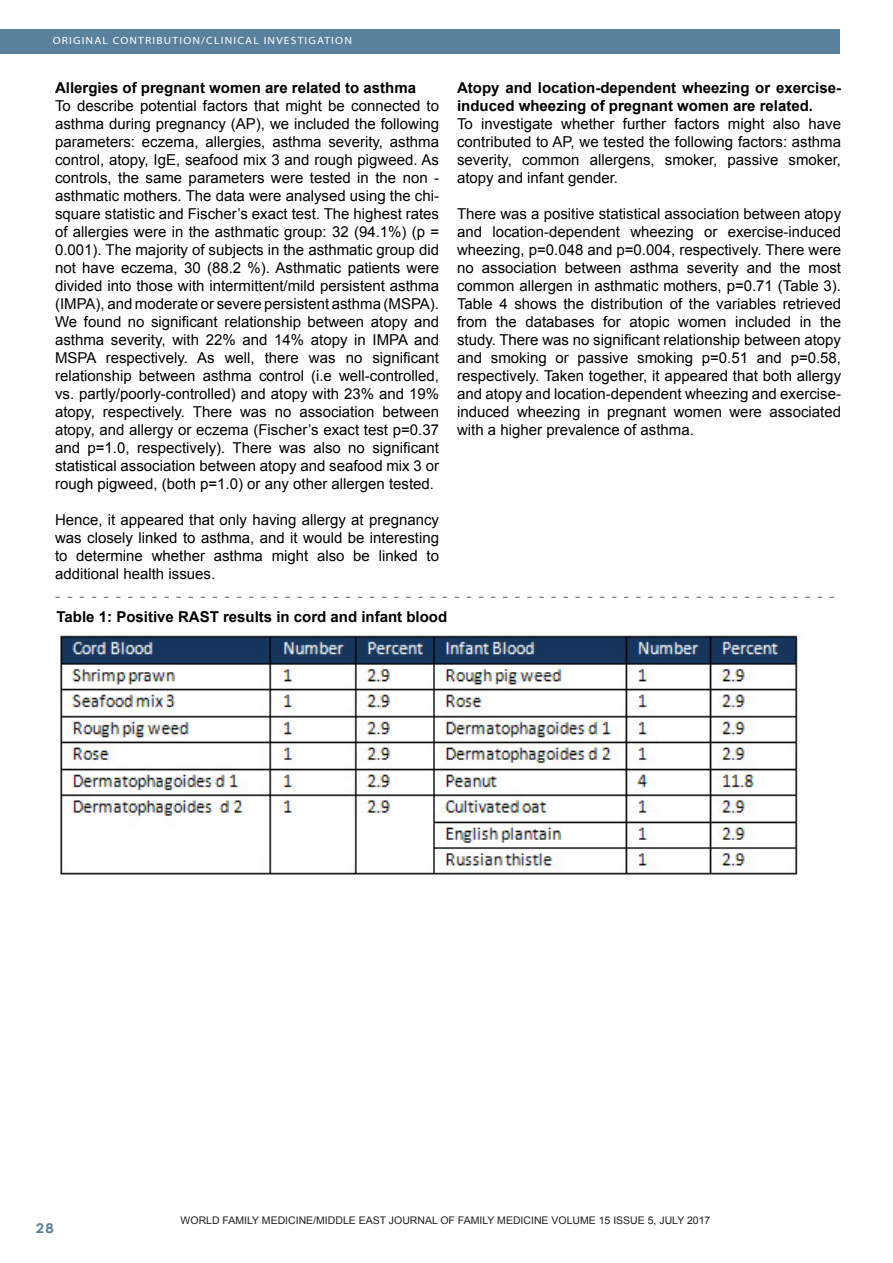
<style>
.page{position:relative;width:893px;height:1263px;background:#fff}
.page>*{position:absolute;margin:0;border:0;box-sizing:border-box;transform-origin:0 0}
.Footnote_Text{font:15px/18px "Arial";color:#000100;text-align:justify}
.Footnote_Text-2{font:700 15px/18px "Arial";color:#000100}
.t1{font:700 13.5px "Century Gothic";color:#59809c;scale:1.1 1}
.Footnote_Text-3{font:10.5px "Arial";color:#231f20}
.t2{font:10.5px "Myriad";letter-spacing:.1em;color:#fff;scale:1.1 1}
</style>
<div class="page">
<div style="left:0;top:30px;width:840px;height:24px;background:#59809c"></div>
<img style="left:60px;top:633px;width:738px;height:242px">
<svg style="left:56px;top:597px;width:778px;height:1px"></svg>
<p class="t2" style="left:53px;top:35px;width:273px">ORIGINAL CONTRIBUTION/CLINICAL INVESTIGATION</p>
<p class="Footnote_Text-2" style="left:55px;top:80px;width:362px">Allergies of pregnant women are related to asthma</p>
<p class="Footnote_Text" style="left:55px;top:97px;width:386px">To describe potential factors that might be connected to asthma during pregnancy (AP), we included the following parameters: eczema, allergies, asthma severity, asthma control, atopy, IgE, seafood mix 3 and rough pigweed. As controls, the same parameters were tested in the non - asthmatic mothers. The data were analysed using the chi&shy;square statistic and Fischer’s exact test. The highest rates of allergies were in the asthmatic group: 32 (94.1%) (p = 0.001). The majority of subjects in the asthmatic group did not have eczema, 30 (88.2 %). Asthmatic patients were divided into those with intermittent/mild persistent asthma (IMPA), and moderate or severe persistent asthma (MSPA).<br>We found no significant relationship between atopy and asthma severity, with 22% and 14% atopy in IMPA and MSPA respectively. As well, there was no significant relationship between asthma control (i.e well-controlled, vs. partly/poorly-controlled) and atopy with 23% and 19% atopy, respectively. There was no association between atopy, and allergy or eczema (Fischer’s exact test p=0.37 and p=1.0, respectively). There was also no significant statistical association between atopy and seafood mix 3 or rough pigweed, (both p=1.0) or any other allergen tested.</p>
<p class="Footnote_Text" style="left:55px;top:511px;width:385px">Hence, it appeared that only having allergy at pregnancy was closely linked to asthma, and it would be interesting to determine whether asthma might also be linked to additional health issues.</p>
<p class="Footnote_Text-2" style="left:457px;top:80px;width:385px">Atopy and location-dependent wheezing or exercise&shy;induced wheezing of pregnant women are related.</p>
<p class="Footnote_Text" style="left:457px;top:115px;width:385px">To investigate whether further factors might also have contributed to AP, we tested the following factors: asthma severity, common allergens, smoker, passive smoker, atopy and infant gender.</p>
<p class="Footnote_Text" style="left:457px;top:205px;width:385px">There was a positive statistical association between atopy and location-dependent wheezing or exercise-induced wheezing, p=0.048 and p=0.004, respectively. There were no association between asthma severity and the most common allergen in asthmatic mothers, p=0.71 (Table 3).<br>Table 4 shows the distribution of the variables retrieved from the databases for atopic women included in the study. There was no significant relationship between atopy and smoking or passive smoking p=0.51 and p=0.58, respectively. Taken together, it appeared that both allergy and atopy and location-dependent wheezing and exercise&shy;induced wheezing in pregnant women were associated with a higher prevalence of asthma.</p>
<p class="Footnote_Text-2" style="left:57px;top:608px;width:392px">Table 1: Positive RAST results in cord and infant blood</p>
<p class="t1" style="left:36px;top:1217px;width:18px">28</p>
<p class="Footnote_Text-3" style="left:181px;top:1214px;width:531px">WORLD FAMILY MEDICINE/MIDDLE EAST JOURNAL OF FAMILY MEDICINE VOLUME 15 ISSUE 5, JULY 2017</p>
</div>
